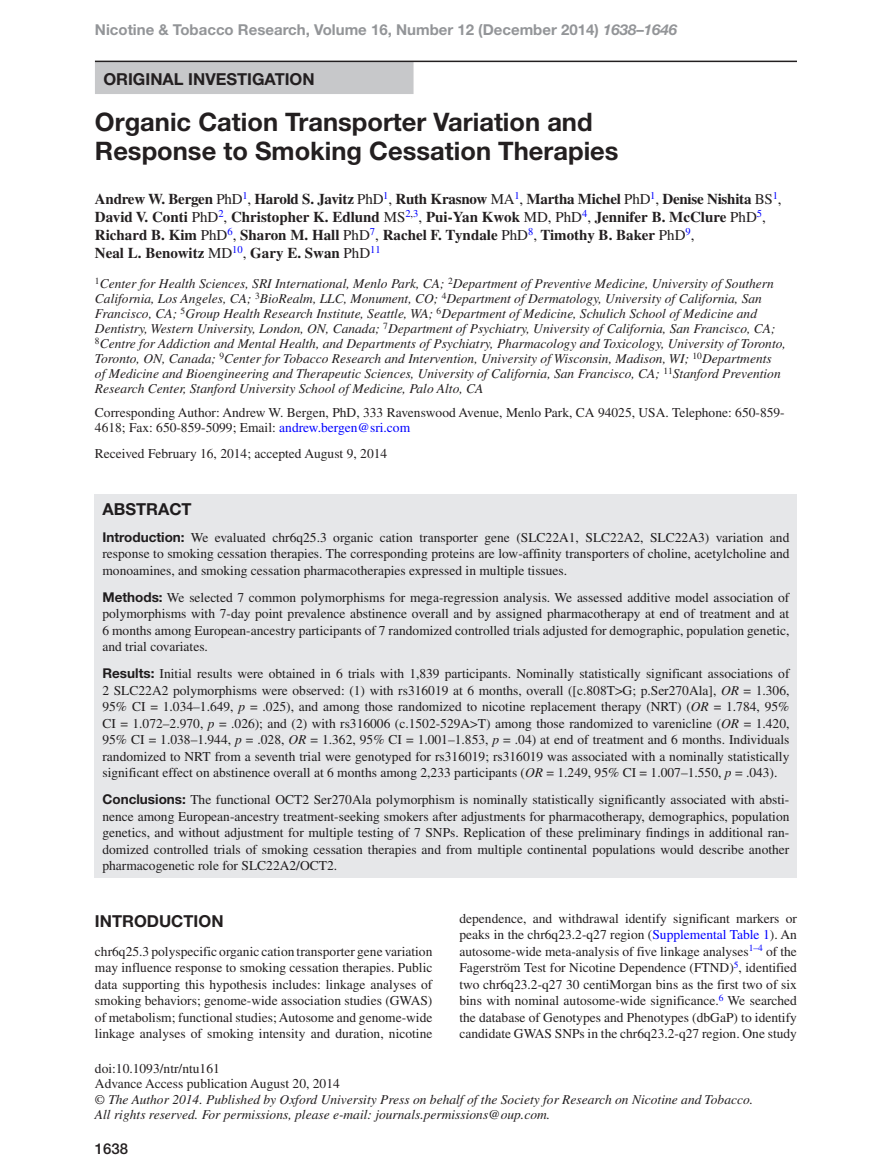
<style>
.page{position:relative;width:893px;height:1174px;background:#fff}
.page>*{position:absolute;margin:0;border:0;box-sizing:border-box;transform-origin:0 0}
.t1{font:700 25.5px/28.5px "Helvetica Neue LT Std";color:#231f20}
.t2{font:700 16.5px "Helvetica Neue LT Std";color:#231f20}
.t3{font:700 15px/18px "Times LT Std";color:#231f20}
.t4{font:700 15px "Helvetica Neue LT Std";color:#939598}
.t5{font:500 15px "Helvetica Neue LT Std";color:#231f20}
.t6{font:13.5px/16.5px "Times LT Std";color:#231f20;text-align:justify}
.t7{font:italic 13.5px/15px "Times LT Std";color:#231f20}
.s1{font-style:italic}
.s2{font-weight:400}
.s3{color:#00f}
.s4{font-family:"Helvetica Neue LT Std";font-weight:700}
</style>
<div class="page">
<div style="left:95px;top:61px;width:319px;height:33px;background:#c7c8ca"></div>
<hr style="left:95px;top:61px;width:702px;height:1px;background:#231f20">
<div style="left:95px;top:495px;width:702px;height:383px;background:#e6e7e9"></div>
<p class="t4" style="left:95px;top:20px;width:584px">Nicotine &amp; Tobacco Research, Volume 16, Number 12 (December 2014) <span class="s1">1638</span>–<span class="s1">1646</span></p>
<p class="t2" style="left:103px;top:68px;width:213px">Original Investigation</p>
<h1 class="t1" style="left:95px;top:107px;width:525px">Organic Cation Transporter Variation and<br>Response to Smoking Cessation Therapies</h1>
<p class="t3" style="left:95px;top:189px;width:688px">Andrew W. Bergen <span class="s2">PhD</span><sup>1</sup><span class="s2">,</span> Harold S. Javitz <span class="s2">PhD</span><sup>1</sup><span class="s2">,</span> Ruth Krasnow <span class="s2">MA</span><sup>1</sup><span class="s2">,</span> Martha Michel <span class="s2">PhD</span><sup>1</sup><span class="s2">,</span> Denise Nishita <span class="s2">BS</span><sup>1</sup><span class="s2">, </span>David V. Conti <span class="s2">PhD</span><sup>2</sup><span class="s2">,</span> Christopher K. Edlund <span class="s2">MS</span><sup>2</sup><sup>,</sup><sup>3</sup><span class="s2">,</span> Pui-Yan Kwok <span class="s2">MD, PhD</span><sup>4</sup><span class="s2">,</span> Jennifer B. McClure <span class="s2">PhD</span><sup>5</sup><span class="s2">, </span>Richard B. Kim <span class="s2">PhD</span><sup>6</sup><span class="s2">,</span> Sharon M. Hall <span class="s2">PhD</span><sup>7</sup><span class="s2">,</span> Rachel F. Tyndale <span class="s2">PhD</span><sup>8</sup><span class="s2">,</span> Timothy B. Baker <span class="s2">PhD</span><sup>9</sup><span class="s2">,<br></span>Neal L. Benowitz <span class="s2">MD</span><sup>10</sup><span class="s2">,</span> Gary E. Swan <span class="s2">PhD</span><sup>11</sup></p>
<p class="t7" style="left:95px;top:276px;width:692px"><sup>1</sup>Center for Health Sciences, SRI International, Menlo Park, CA; <sup>2</sup>Department of Preventive Medicine, University of Southern California, Los Angeles, CA; <sup>3</sup>BioRealm, LLC, Monument, CO; <sup>4</sup>Department of Dermatology, University of California, San Francisco, CA; <sup>5</sup>Group Health Research Institute, Seattle, WA; <sup>6</sup>Department of Medicine, Schulich School of Medicine and Dentistry, Western University, London, ON, Canada; <sup>7</sup>Department of Psychiatry, University of California, San Francisco, CA; <sup>8</sup>Centre for Addiction and Mental Health, and Departments of Psychiatry, Pharmacology and Toxicology, University of Toronto, Toronto, ON, Canada; <sup>9</sup>Center for Tobacco Research and Intervention, University of Wisconsin, Madison, WI; <sup>10</sup>Departments<br>of Medicine and Bioengineering and Therapeutic Sciences, University of California, San Francisco, CA; <sup>11</sup>Stanford Prevention Research Center, Stanford University School of Medicine, Palo Alto, CA</p>
<p class="t6" style="left:95px;top:405px;width:691px;line-height:15px">Corresponding Author: Andrew W. Bergen, PhD, 333 Ravenswood Avenue, Menlo Park, CA 94025, USA. Telephone: 650-859-<br>4618; Fax: 650-859-5099; Email: <span class="s3">andrew.bergen@sri.com</span></p>
<p class="t6" style="left:95px;top:444px;width:294px">Received February 16, 2014; accepted August 9, 2014</p>
<p class="t2" style="left:102px;top:498px;width:91px">Abstract</p>
<p class="t6" style="left:102px;top:528px;width:689px"><span class="s4">Introduction:</span> We evaluated chr6q25.3 organic cation transporter gene (SLC22A1, SLC22A2, SLC22A3) variation and response to smoking cessation therapies. The corresponding proteins are low-affinity transporters of choline, acetylcholine and monoamines, and smoking cessation pharmacotherapies expressed in multiple tissues.</p>
<p class="t6" style="left:102px;top:588px;width:689px"><span class="s4">Methods:</span> We selected 7 common polymorphisms for mega-regression analysis. We assessed additive model association of polymorphisms with 7-day point prevalence abstinence overall and by assigned pharmacotherapy at end of treatment and at 6 months among European-ancestry participants of 7 randomized controlled trials adjusted for demographic, population genetic, and trial covariates.</p>
<p class="t6" style="left:102px;top:665px;width:689px"><span class="s4">Results:</span> Initial results were obtained in 6 trials with 1,839 participants. Nominally statistically significant associations of 2 SLC22A2 polymorphisms were observed: (1) with rs316019 at 6 months, overall ([c.808T&gt;G; p.Ser270Ala], <span class="s1">OR</span> = 1.306, 95% CI = 1.034–1.649, <span class="s1">p</span> = .025), and among those randomized to nicotine replacement therapy (NRT) (<span class="s1">OR</span> = 1.784, 95% CI = 1.072–2.970, <span class="s1">p</span> = .026); and (2) with rs316006 (c.1502-529A&gt;T) among those randomized to varenicline (<span class="s1">OR</span> = 1.420, 95% CI = 1.038–1.944, <span class="s1">p</span> = .028, <span class="s1">OR</span> = 1.362, 95% CI = 1.001–1.853, <span class="s1">p</span> = .04) at end of treatment and 6 months. Individuals randomized to NRT from a seventh trial were genotyped for rs316019; rs316019 was associated with a nominally statistically significant effect on abstinence overall at 6 months among 2,233 participants (<span class="s1">OR</span> = 1.249, 95% CI = 1.007–1.550, <span class="s1">p</span> = .043).</p>
<p class="t6" style="left:102px;top:791px;width:689px"><span class="s4">Conclusions:</span> The functional OCT2 Ser270Ala polymorphism is nominally statistically significantly associated with absti&shy;nence among European-ancestry treatment-seeking smokers after adjustments for pharmacotherapy, demographics, population genetics, and without adjustment for multiple testing of 7 SNPs. Replication of these preliminary findings in additional ran&shy;domized controlled trials of smoking cessation therapies and from multiple continental populations would describe another pharmacogenetic role for SLC22A2/OCT2.</p>
<p class="t2" style="left:95px;top:911px;width:130px">Introduction</p>
<p class="t6" style="left:95px;top:942px;width:339px">chr6q25.3 polyspecific organic cation transporter gene variation may influence response to smoking cessation therapies. Public data supporting this hypothesis includes: linkage analyses of smoking behaviors; genome-wide association studies (GWAS) of metabolism; functional studies; Autosome and genome-wide linkage analyses of smoking intensity and duration, nicotine</p>
<p class="t6" style="left:95px;top:1060px;width:126px">doi:10.1093/ntr/ntu161</p>
<p class="t6" style="left:95px;top:1075px;width:246px">Advance Access publication August 20, 2014</p>
<p class="t6" style="left:459px;top:909px;width:339px">dependence, and withdrawal identify significant markers or peaks in the chr6q23.2-q27 region (<span class="s3">Supplemental Table 1</span>). An autosome-wide meta-analysis of five linkage analyses<sup>1–4</sup> of the Fagerström Test for Nicotine Dependence (FTND)<sup>5</sup>, identified two chr6q23.2-q27 30 centiMorgan bins as the first two of six bins with nominal autosome-wide significance.<sup>6</sup> We searched the database of Genotypes and Phenotypes (dbGaP) to identify candidate GWAS SNPs in the chr6q23.2-q27 region. One study</p>
<p class="t7" style="left:95px;top:1091px;width:660px">© The Author 2014. Published by Oxford University Press on behalf of the Society for Research on Nicotine and Tobacco.<br>All rights reserved. For permissions, please e-mail: journals.permissions@oup.com.</p>
<p class="t5" style="left:95px;top:1139px;width:35px">1638</p>
</div>
